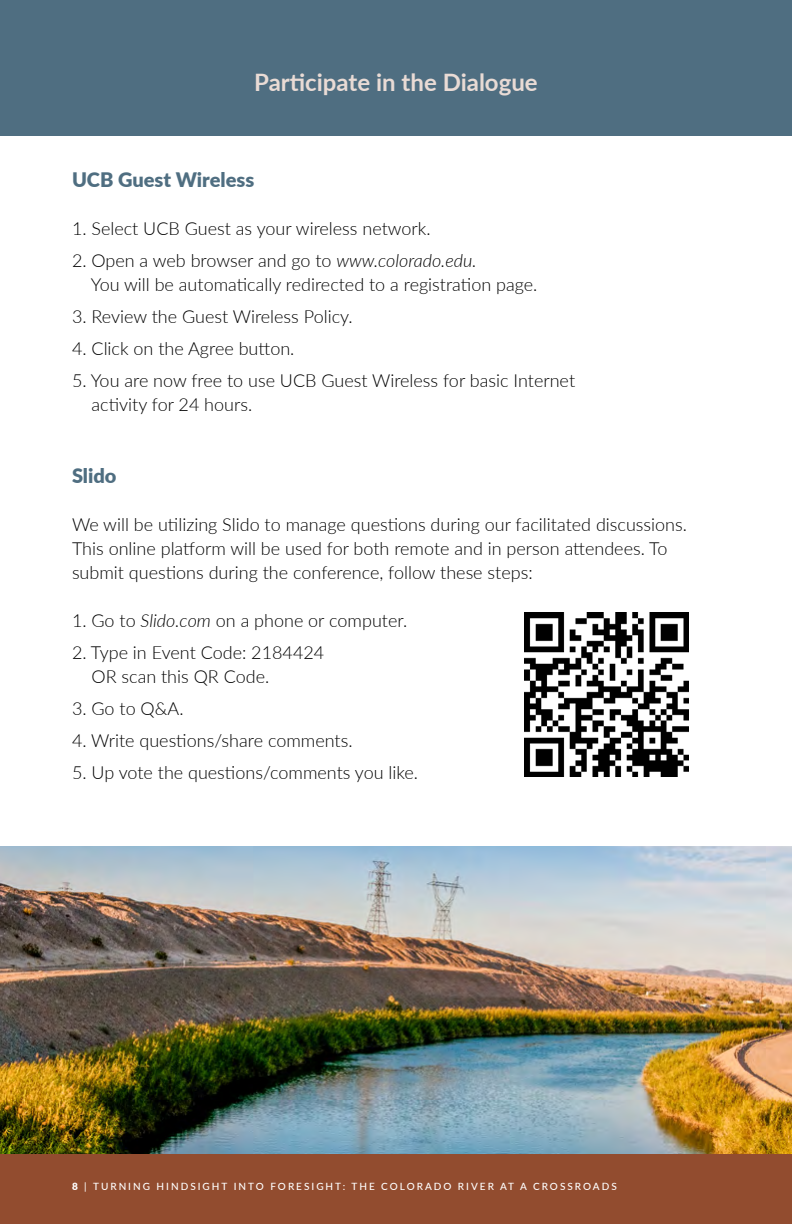
<style>
.page{position:relative;width:792px;height:1224px;background:#fff}
.page>*{position:absolute;margin:0;border:0;box-sizing:border-box;transform-origin:0 0}
.t1{font:700 24px "Lato";color:#e9dbd5}
.t2{font:900 20px "Lato";color:#4f6e81}
.t3{font:300 18px/24px "Lato";color:#000}
.t4{font:500 10px "Lato";letter-spacing:.2em;color:#fff}
.s1{font-style:italic}
.s2{font-weight:900}
</style>
<div class="page">
<div style="left:0;top:1153px;width:792px;height:71px;background:#924c2f"></div>
<img style="left:0;top:846px;width:792px;height:308px">
<div style="left:0;top:0;width:792px;height:135px;background:#4f6e81"></div>
<img style="left:524px;top:612px;width:165px;height:164px">
<h1 class="t1" style="left:254px;top:65px;width:285px">Participate in the Dialogue</h1>
<p class="t2" style="left:72px;top:165px;width:184px">UCB Guest Wireless</p>
<p class="t3" style="left:72px;top:216px;width:360px">1. Select UCB Guest as your wireless network.</p>
<p class="t3" style="left:91px;top:248px;width:448px;text-indent:-19px">2. Open a web browser and go to <span class="s1">www.colorado.edu.<br></span>You will be automatically redirected to a registration page.</p>
<p class="t3" style="left:72px;top:304px;width:282px">3. Review the Guest Wireless Policy.</p>
<p class="t3" style="left:72px;top:336px;width:224px">4. Click on the Agree button.</p>
<p class="t3" style="left:92px;top:368px;width:485px;text-indent:-20px">5. You are now free to use UCB Guest Wireless for basic Internet activity for 24 hours.</p>
<p class="t2" style="left:72px;top:461px;width:46px">Slido</p>
<p class="t3" style="left:72px;top:512px;width:617px">We will be utilizing Slido to manage questions during our facilitated discussions.<br>This online platform will be used for both remote and in person attendees. To submit questions during the conference, follow these steps:</p>
<p class="t3" style="left:72px;top:608px;width:337px">1. Go to <span class="s1">Slido.com</span> on a phone or computer.</p>
<p class="t3" style="left:92px;top:640px;width:234px;text-indent:-20px">2. Type in Event Code: 2184424<br>OR scan this QR Code.</p>
<p class="t3" style="left:72px;top:696px;width:113px">3. Go to Q&amp;A.</p>
<p class="t3" style="left:72px;top:728px;width:282px">4. Write questions/share comments.</p>
<p class="t3" style="left:72px;top:760px;width:348px">5. Up vote the questions/comments you like.</p>
<p class="t4" style="left:72px;top:1179px;width:546px"><span class="s2">8</span> | TURNING HINDSIGHT INTO FORESIGHT: THE COLORADO RIVER AT A CROSSROADS</p>
</div>
